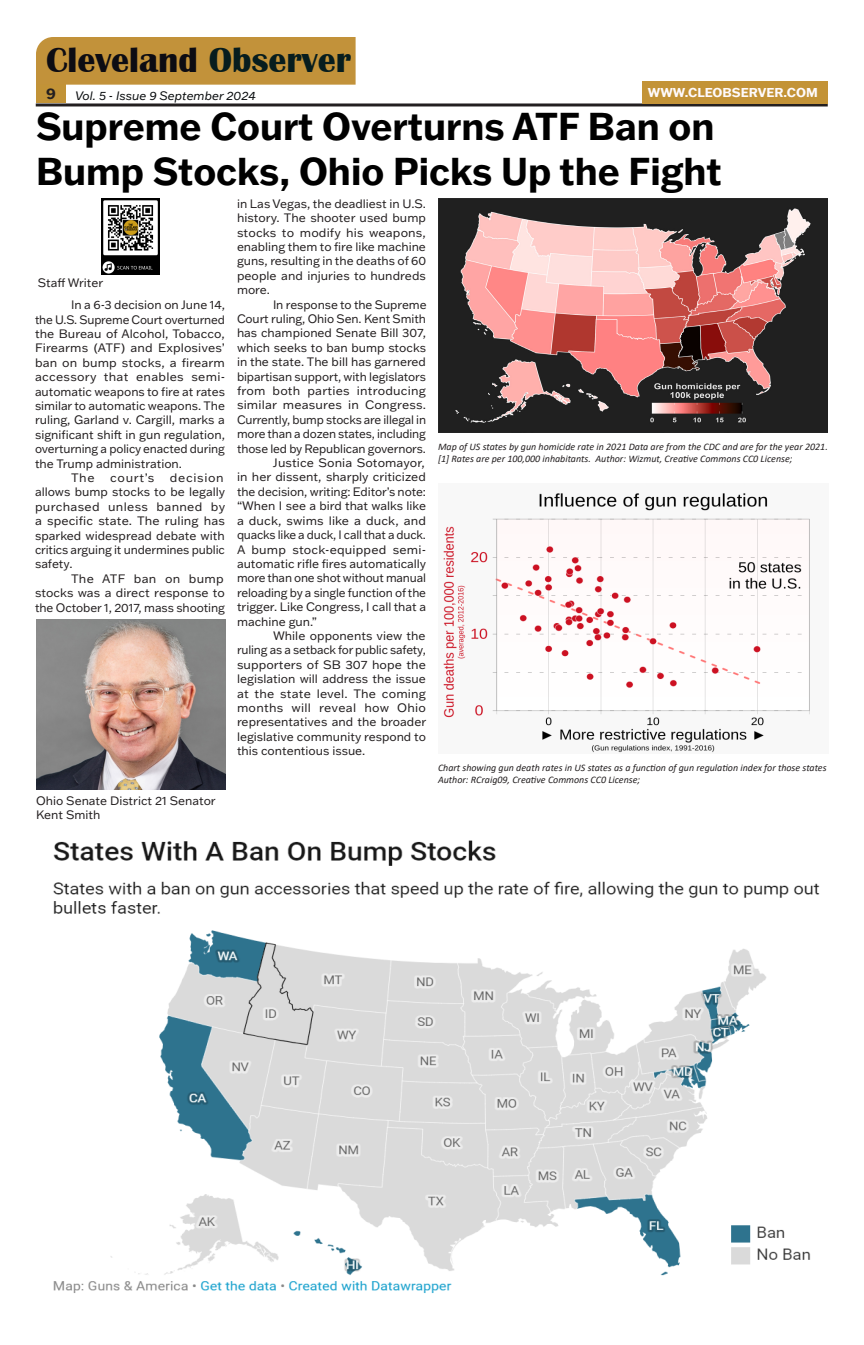
<style>
.page{position:relative;width:864px;height:1345px;background:#fff}
.page>*{position:absolute;margin:0;border:0;box-sizing:border-box;transform-origin:0 0}
.Paragraph_Style_2{font:700 38px/45.6px "Franklin Gothic ATF";color:#000;scale:.96 1}
.t1{font:700 36px "Britannic";color:#0d0c13}
.t2{font:700 15px "Franklin Gothic ATF";color:#231f20}
.t3{font:700 12.6px "Franklin Gothic ATF";color:#fefafc}
.t4{font:12px/14.4px "Franklin Gothic ATF";color:#231f20;text-align:justify}
.t5{font:italic 12px "Franklin Gothic ATF";color:#090c0e}
.t6{font:italic 10px/12px "Calibri";color:#231f20}
.s1{color:#071d1e}
</style>
<div class="page">
<hr style="left:36px;top:103px;width:792px;height:3px;background:#231f20">
<div style="left:642px;top:81px;width:186px;height:22px;background:#c39337"></div>
<div style="left:36px;top:84px;width:30px;height:18px;background:#c29337"></div>
<div style="left:36px;top:37px;width:320px;height:48px;background:#c2923a"></div>
<img style="left:53px;top:840px;width:767px;height:453px">
<img style="left:36px;top:620px;width:189px;height:170px">
<img style="left:439px;top:199px;width:389px;height:233px">
<img style="left:101px;top:199px;width:59px;height:76px">
<img style="left:443px;top:493px;width:367px;height:260px">
<h2 class="t1" style="left:46px;top:40px;width:307px">Cleveland <span class="s1">Observer</span></h2>
<p class="t2" style="left:46px;top:83px;width:11px">9</p>
<p class="t5" style="left:75px;top:88px;width:182px">Vol. 5 - Issue 9 September 2024</p>
<p class="t3" style="left:648px;top:84px;width:171px">WWW.CLEOBSERVER.COM</p>
<p class="Paragraph_Style_2" style="left:36px;top:102px;width:716px">Supreme Court Overturns ATF Ban on<br>Bump Stocks, Ohio Picks Up the Fight</p>
<p class="t4" style="left:38px;top:276px;width:67px">Staff Writer</p>
<p class="t4" style="left:35px;top:297px;width:192px;text-indent:36px">In a 6-3 decision on June 14, the U.S. Supreme Court overturned the Bureau of Alcohol, Tobacco, Firearms (ATF) and Explosives’ ban on bump stocks, a firearm accessory that enables semi&shy;automatic weapons to fire at rates similar to automatic weapons. The ruling, Garland v. Cargill, marks a significant shift in gun regulation, overturning a policy enacted during the Trump administration.</p>
<p class="t4" style="left:71px;top:470px;width:25px">The</p>
<p class="t4" style="left:110px;top:470px;width:46px">court’s</p>
<p class="t4" style="left:35px;top:470px;width:192px;text-align:left;text-indent:135px">decision allows bump stocks to be legally purchased unless banned by a specific state. The ruling has sparked widespread debate with critics arguing it undermines public safety.</p>
<p class="t4" style="left:35px;top:571px;width:192px;text-indent:36px">The ATF ban on bump stocks was a direct response to the October 1, 2017, mass shooting</p>
<p class="t4" style="left:36px;top:793px;width:181px">Ohio Senate District 21 Senator<br>Kent Smith</p>
<p class="t4" style="left:237px;top:196px;width:191px">in Las Vegas, the deadliest in U.S. history. The shooter used bump stocks to modify his weapons, enabling them to fire like machine guns, resulting in the deaths of 60 people and injuries to hundreds more.</p>
<p class="t4" style="left:237px;top:297px;width:191px;text-indent:36px">In response to the Supreme Court ruling, Ohio Sen. Kent Smith has championed Senate Bill 307, which seeks to ban bump stocks in the state. The bill has garnered bipartisan support, with legislators from both parties introducing similar measures in Congress.<br>Currently, bump stocks are illegal in more than a dozen states, including those led by Republican governors.</p>
<p class="t4" style="left:237px;top:455px;width:191px;text-indent:36px">Justice Sonia Sotomayor, in her dissent, sharply criticized the decision, writing: Editor’s note: “When I see a bird that walks like a duck, swims like a duck, and quacks like a duck, I call that a duck.<br>A bump stock-equipped semi&shy;automatic rifle fires automatically more than one shot without manual reloading by a single function of the trigger. Like Congress, I call that a machine gun.”</p>
<p class="t4" style="left:237px;top:628px;width:191px;text-indent:36px">While opponents view the ruling as a setback for public safety, supporters of SB 307 hope the legislation will address the issue at the state level. The coming months will reveal how Ohio representatives and the broader legislative community respond to this contentious issue.</p>
<p class="t6" style="left:438px;top:440px;width:391px">Map of US states by gun homicide rate in 2021 Data are from the CDC and are for the year 2021. [1] Rates are per 100,000 inhabitants. Author: Wizmut, Creative Commons CC0 License;</p>
<p class="t6" style="left:438px;top:761px;width:390px">Chart showing gun death rates in US states as a function of gun regulation index for those states<br>Author: RCraig09, Creative Commons CC0 License;</p>
</div>
